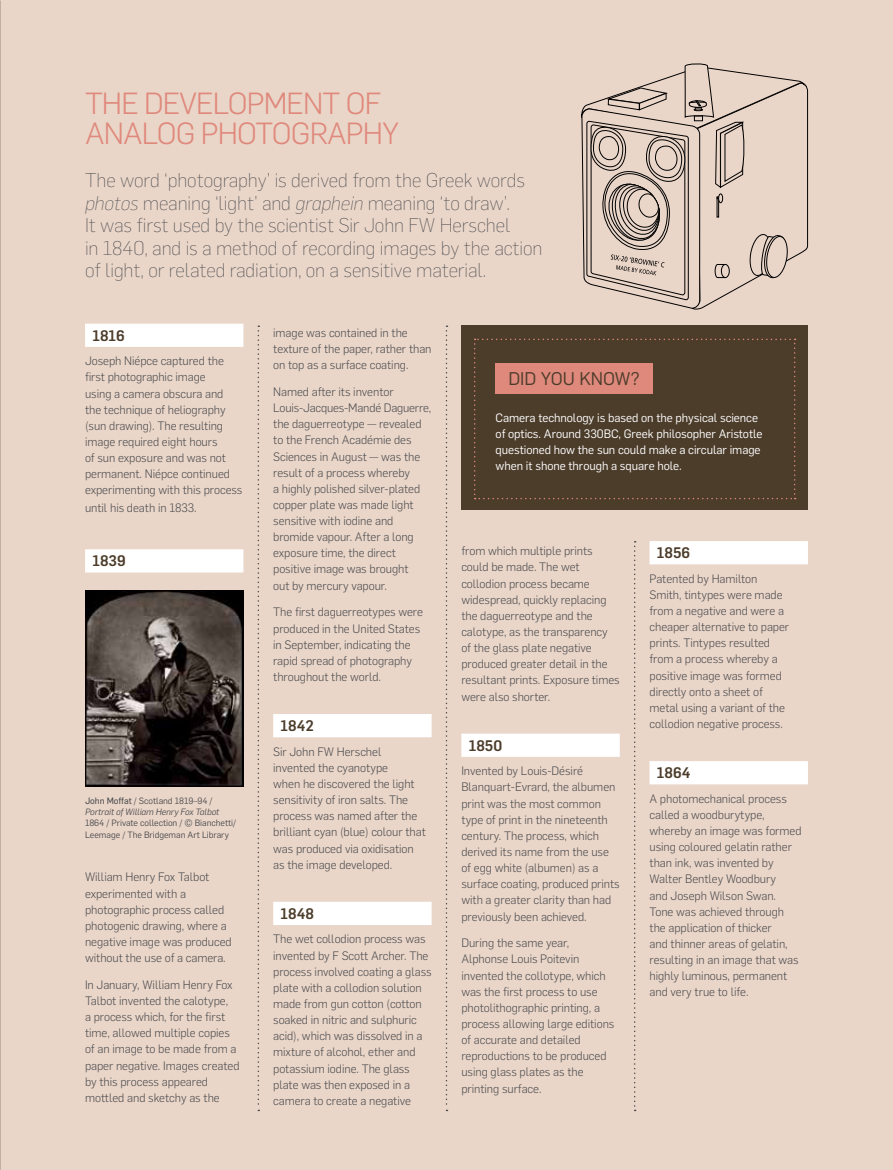
<style>
.page{position:relative;width:893px;height:1170px;background:#fff}
.page>*{position:absolute;margin:0;border:0;box-sizing:border-box;transform-origin:0 0}
.t1{font:300 30px/30px "Flama";letter-spacing:-.03em;color:#df897c}
.t2{font:200 19.5px/22.5px "Flama";letter-spacing:-.005em;color:#4d4d4f}
.t3{font:18px "Flama";color:#4c3c2a}
.t4{font:500 15px "Flama";color:#4c3c2a}
.t5{font:300 12px/16.2px "Flama";letter-spacing:-.005em;color:#4d4d4f}
.t6{font:12px/16.2px "Flama";letter-spacing:-.005em;color:#fff}
.t7{font:9px/11.2px "Flama";letter-spacing:-.005em;color:#4d4d4f}
.t8{font:italic 9px/11.2px "Flama";letter-spacing:-.005em;color:#4d4d4f}
.s1{font-style:italic}
.s2{font-family:"Flama Basic";font-style:normal}
.s3{font-style:normal}
</style>
<div class="page">
<div style="left:0;top:0;width:893px;height:1169px;background:#ead6c9"></div>
<div style="left:85px;top:323px;width:158px;height:24px;background:#fff"></div>
<div style="left:85px;top:549px;width:158px;height:23px;background:#fff"></div>
<div style="left:273px;top:714px;width:159px;height:23px;background:#fff"></div>
<div style="left:273px;top:901px;width:159px;height:23px;background:#fff"></div>
<div style="left:461px;top:733px;width:159px;height:23px;background:#fff"></div>
<div style="left:649px;top:541px;width:159px;height:23px;background:#fff"></div>
<div style="left:649px;top:761px;width:159px;height:23px;background:#fff"></div>
<svg style="left:258px;top:325px;width:1px;height:786px"></svg>
<svg style="left:446px;top:325px;width:1px;height:786px"></svg>
<svg style="left:634px;top:541px;width:2px;height:570px"></svg>
<img style="left:85px;top:590px;width:158px;height:196px">
<div style="left:461px;top:325px;width:347px;height:185px;background:#4c3c2a"></div>
<svg style="left:474px;top:338px;width:322px;height:161px"></svg>
<svg style="left:581px;top:63px;width:227px;height:247px"></svg>
<h1 class="t1" style="left:85px;top:86px;width:316px">THE DEVELOPMENT OF<br>ANALOG PHOTOGRAPHY</h1>
<p class="t2" style="left:85px;top:168px;width:459px">The word ‘photography’ is derived from the Greek words <span class="s1">photos</span> meaning ‘light’ and <span class="s1">graphein</span> meaning ‘to draw’.<br>It was first used by the scientist Sir John FW Herschel<br>in 1840, and is a method of recording images by the action of light, or related radiation, on a sensitive material.</p>
<p class="t4" style="left:92px;top:324px;width:34px">1816</p>
<p class="t5" style="left:85px;top:352px;width:159px">Joseph N iépce captured the first photographic image<br>using a camera obscura and the technique of heliography (sun drawing). The resulting image required eight hours<br>of sun exposure and was not permanent. N iépce continued experimenting with this process</p>
<p class="t5" style="left:85px;top:499px;width:113px">until his death in 1833.</p>
<p class="t4" style="left:92px;top:550px;width:35px">1839</p>
<p class="t8" style="left:85px;top:794px;width:136px"><span class="s2">John Moffat</span> <span class="s3">/ Scotland 1819–94 /<br></span>Portrait of William Henry Fox Talbot</p>
<p class="t7" style="left:85px;top:816px;width:152px">1864 / Private collection / © Bianchetti/<br>Leemage / The Bridgeman Art Library</p>
<p class="t5" style="left:85px;top:868px;width:148px">William Henry Fox Talbot experimented with a photographic process called photogenic drawing, where a negative image was produced without the use of a camera.</p>
<p class="t5" style="left:85px;top:975px;width:156px">In January, William Henry Fox<br>Talbot invented the calotype,<br>a process which, for the first time, allowed multiple copies of an image to be made from a paper negative. Images created by this process appeared mottled and sketchy as the</p>
<p class="t5" style="left:273px;top:324px;width:160px">image was contained in the texture of the paper, rather than on top as a surface coating.</p>
<p class="t5" style="left:273px;top:383px;width:160px">N amed after its inventor<br>Louis-Jacques-Mandé Daguerre, the daguerreotype — revealed to the French Académie des<br>Sciences in August — was the result of a process whereby<br>a highly polished silver-plated copper plate was made light sensitive with iodine and bromide vapour. After a long exposure time, the direct positive image was brought<br>out by mercury vapour.</p>
<p class="t5" style="left:273px;top:603px;width:151px">The first daguerreotypes were produced in the United States in September, indicating the rapid spread of photography throughout the world.</p>
<p class="t4" style="left:281px;top:714px;width:35px">1842</p>
<p class="t5" style="left:273px;top:742px;width:154px">Sir John FW Herschel invented the cyanotype<br>when he discovered the light sensitivity of iron salts. The process was named after the brilliant cyan (blue) colour that was produced via oxidisation as the image developed.</p>
<p class="t4" style="left:281px;top:902px;width:35px">1848</p>
<p class="t5" style="left:273px;top:930px;width:160px">The wet collodion process was invented by F Scott Archer. The process involved coating a glass plate with a collodion solution made from gun cotton (cotton soaked in nitric and sulphuric acid), which was dissolved in a mixture of alcohol, ether and potassium iodine. The glass plate was then exposed in a camera to create a negative</p>
<h3 class="t3" style="left:508px;top:366px;width:133px">did you know?</h3>
<p class="t6" style="left:496px;top:409px;width:268px">Camera technology is based on the physical science of optics. Around 330BC, Greek philosopher Aristotle questioned how the sun could make a circular image when it shone through a square hole.</p>
<p class="t5" style="left:461px;top:542px;width:160px">from which multiple prints could be made. The wet collodion process became widespread, quickly replacing the daguerreotype and the calotype, as the transparency of the glass plate negative produced greater detail in the resultant prints. Exposure times were also shorter.</p>
<p class="t4" style="left:469px;top:734px;width:35px">1850</p>
<p class="t5" style="left:461px;top:762px;width:160px">Invented by Louis-Désiré<br>Blanquart-Evrard, the albumen print was the most common type of print in the nineteenth century. The process, which derived its name from the use of egg white (albumen) as a surface coating, produced prints with a greater clarity than had previously been achieved.</p>
<p class="t5" style="left:461px;top:934px;width:155px">During the same year,<br>Alphonse Louis Poitevin invented the collotype, which was the first process to use photolithographic printing, a process allowing large editions of accurate and detailed reproductions to be produced using glass plates as the printing surface.</p>
<p class="t4" style="left:657px;top:542px;width:35px">1856</p>
<p class="t5" style="left:649px;top:569px;width:141px">Patented by Hamilton<br>Smith, tintypes were made from a negative and were a cheaper alternative to paper prints. Tintypes resulted from a process whereby a positive image was formed directly onto a sheet of metal using a variant of the collodion negative process.</p>
<p class="t4" style="left:657px;top:762px;width:35px">1864</p>
<p class="t5" style="left:649px;top:789px;width:154px">A photomechanical process called a woodburytype, whereby an image was formed using coloured gelatin rather than ink, was invented by<br>Walter Bentley Woodbury<br>and Joseph Wilson Swan.<br>Tone was achieved through the application of thicker<br>and thinner areas of gelatin, resulting in an image that was highly luminous, permanent and very true to life.</p>
</div>
